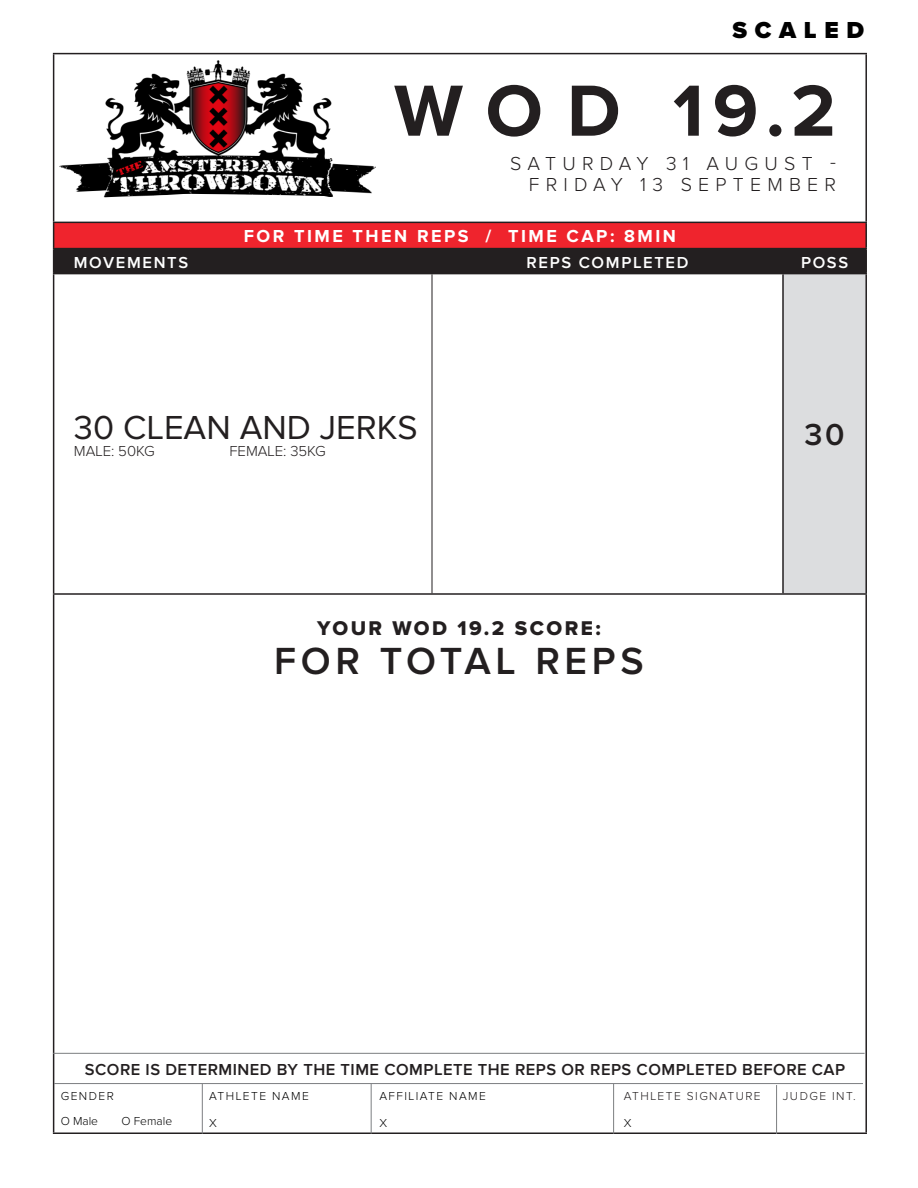
<style>
.page{position:relative;width:918px;height:1188px;background:#fff}
.page>*{position:absolute;margin:0;border:0;box-sizing:border-box;transform-origin:0 0}
.t1{font:700 75px "Proxima Nova";color:#231f20}
.t2{font:600 39.15px "Proxima Nova";letter-spacing:.12em;color:#231f20}
.t3{font:34.5px "Proxima Nova";color:#231f20}
.t4{font:600 31.5px "Proxima Nova";color:#231f20}
.t5{font:900 24px "Proxima Nova";letter-spacing:.32em;color:#000}
.t6{font:20.7px "Proxima Nova Extrabld";letter-spacing:.12em;color:#231f20}
.t7{font:300 19.5px "Proxima Nova";letter-spacing:.32em;color:#231f20}
.t8{font:700 18px "Proxima Nova";letter-spacing:.14em;color:#fff}
.t9{font:600 16.5px "Proxima Nova";letter-spacing:.03em;color:#231f20}
.t10{font:600 16.5px "Proxima Nova";letter-spacing:.1em;color:#fff}
.t11{font:300 15px "Proxima Nova";color:#231f20}
.t12{font:300 12px "Proxima Nova";letter-spacing:.12em;color:#000}
.t13{font:300 12px "Proxima Nova";letter-spacing:.12em;color:#231f20}
</style>
<div class="page">
<img style="left:59px;top:60px;width:316px;height:138px">
<svg style="left:122px;top:194px;width:210px;height:4px"></svg>
<div style="left:783px;top:274px;width:83px;height:320px;background:#dcdddf"></div>
<hr style="left:53px;top:222px;width:379px;height:1px;background:#231f20">
<hr style="left:432px;top:222px;width:351px;height:1px;background:#231f20">
<hr style="left:783px;top:222px;width:84px;height:1px;background:#231f20">
<hr style="left:783px;top:248px;width:84px;height:1px;background:#231f20">
<hr style="left:53px;top:593px;width:379px;height:2px;background:#231f20">
<hr style="left:432px;top:593px;width:351px;height:2px;background:#231f20">
<hr style="left:432px;top:274px;width:1px;height:319px;background:#231f20">
<hr style="left:53px;top:53px;width:379px;height:1px;background:#231f20">
<hr style="left:53px;top:54px;width:1px;height:168px;background:#231f20">
<hr style="left:432px;top:53px;width:351px;height:1px;background:#231f20">
<hr style="left:783px;top:53px;width:84px;height:1px;background:#231f20">
<hr style="left:865px;top:54px;width:2px;height:168px;background:#231f20">
<hr style="left:865px;top:223px;width:2px;height:25px;background:#231f20">
<svg style="left:53px;top:223px;width:813px;height:51px;background:#852126"></svg>
<hr style="left:865px;top:249px;width:2px;height:24px;background:#231f20">
<hr style="left:53px;top:274px;width:1px;height:319px;background:#231f20">
<hr style="left:53px;top:595px;width:1px;height:537px;background:#231f20">
<hr style="left:865px;top:595px;width:2px;height:537px;background:#231f20">
<hr style="left:53px;top:1132px;width:379px;height:2px;background:#231f20">
<hr style="left:432px;top:1132px;width:351px;height:2px;background:#231f20">
<hr style="left:783px;top:1132px;width:84px;height:2px;background:#231f20">
<hr style="left:783px;top:273px;width:84px;height:1px;background:#231f20">
<hr style="left:782px;top:274px;width:2px;height:319px;background:#231f20">
<hr style="left:865px;top:274px;width:2px;height:319px;background:#231f20">
<hr style="left:783px;top:593px;width:84px;height:2px;background:#231f20">
<hr style="left:53px;top:1053px;width:812px;height:1px;background:#7c7e81">
<hr style="left:54px;top:1083px;width:809px;height:1px;background:#7c7e81">
<hr style="left:776px;top:1085px;width:1px;height:49px;background:#7c7e81">
<hr style="left:613px;top:1084px;width:1px;height:50px;background:#7c7e81">
<hr style="left:371px;top:1084px;width:1px;height:50px;background:#7c7e81">
<hr style="left:202px;top:1084px;width:1px;height:50px;background:#7c7e81">
<p class="t5" style="left:733px;top:16px;width:133px">SCALED</p>
<p class="t1" style="left:394px;top:68px;width:443px">WO D 19.2</p>
<p class="t7" style="left:510px;top:155px;width:327px">SATURDAY 31 AUGUST -</p>
<p class="t7" style="left:529px;top:176px;width:309px">FRIDAY 13 SEPTEMBER</p>
<p class="t8" style="left:244px;top:225px;width:434px">FOR TIME THEN REPS / TIME CAP: 8MIN</p>
<p class="t10" style="left:74px;top:253px;width:116px">MOVEMENTS</p>
<p class="t10" style="left:527px;top:253px;width:163px">REPS COMPLETED</p>
<p class="t10" style="left:801px;top:253px;width:49px">POSS</p>
<p class="t3" style="left:74px;top:408px;width:345px">30 CLEAN AND JERKS</p>
<p class="t11" style="left:74px;top:444px;width:82px">MALE: 50KG</p>
<p class="t11" style="left:229px;top:444px;width:98px">FEMALE: 35KG</p>
<p class="t6" style="left:317px;top:618px;width:285px">YOUR WOD 19.2 SCORE:</p>
<p class="t2" style="left:274px;top:638px;width:371px">FOR TOTAL REPS</p>
<p class="t4" style="left:805px;top:416px;width:42px">30</p>
<p class="t9" style="left:85px;top:1060px;width:762px">SCORE IS DETERMINED BY THE TIME COMPLETE THE REPS OR REPS COMPLETED BEFORE CAP</p>
<p class="t13" style="left:624px;top:1091px;width:138px">ATHLETE SIGNATURE</p>
<p class="t13" style="left:783px;top:1091px;width:74px">JUDGE INT.</p>
<p class="t12" style="left:624px;top:1117px;width:9px">X</p>
<p class="t12" style="left:61px;top:1091px;width:55px">GENDER</p>
<p class="t12" style="left:61px;top:1115px;width:39px">O Male</p>
<p class="t12" style="left:122px;top:1115px;width:52px">O Female</p>
<p class="t12" style="left:209px;top:1091px;width:101px">ATHLETE NAME</p>
<p class="t12" style="left:209px;top:1117px;width:9px">X</p>
<p class="t12" style="left:379px;top:1091px;width:108px">AFFILIATE NAME</p>
<p class="t12" style="left:379px;top:1117px;width:9px">X</p>
</div>
